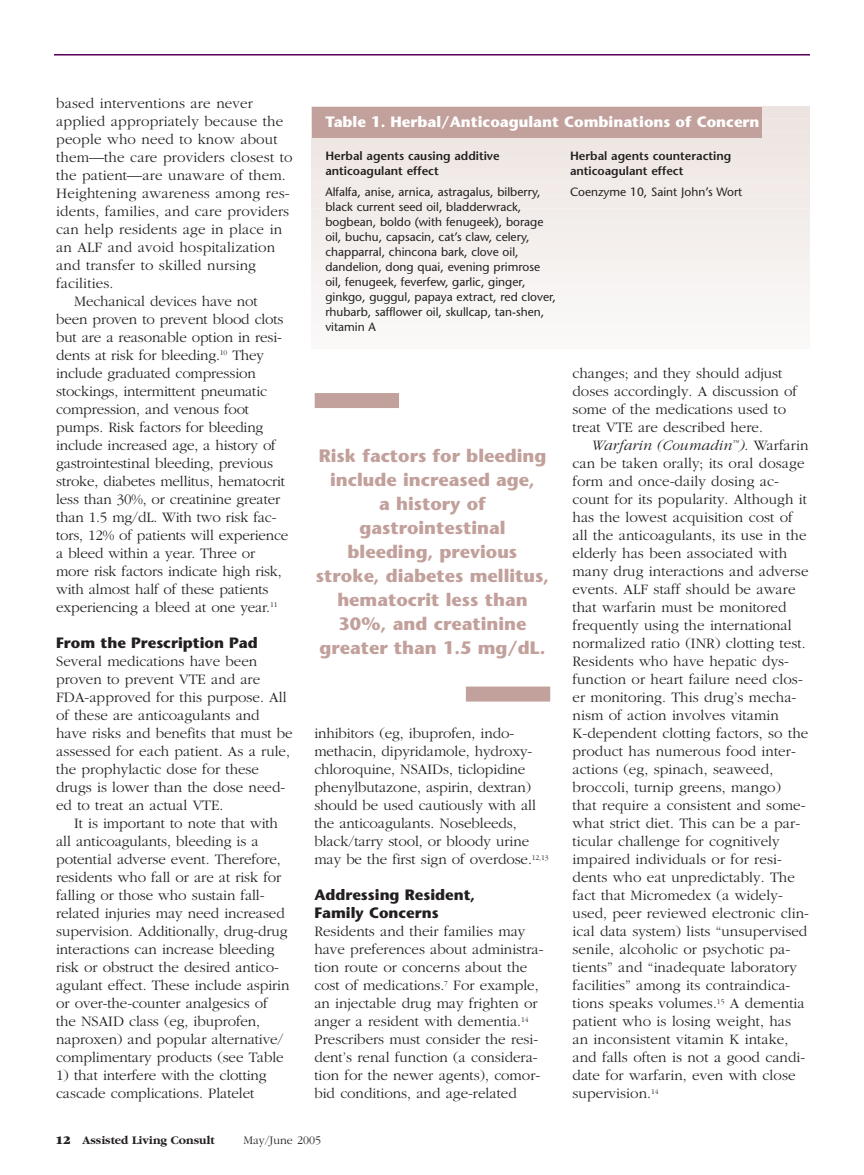
<style>
.page{position:relative;width:864px;height:1175px;background:#fff}
.page>*{position:absolute;margin:0;border:0;box-sizing:border-box;transform-origin:0 0}
.t1{font:700 18px/24px "Stone Sans";color:#c2a09b;text-align:center}
.t2{font:300 15px/18px "Garamond";color:#231f20}
.t3{font:700 15px/18px "Stone Sans";color:#231f20}
.t4{font:700 15px "Stone Sans";color:#fff}
.t5{font:12px/15px "Stone Sans";color:#231f20}
.t6{font:600 12px "Stone Sans";color:#231f20}
.t7{font:700 12px "Garamond";color:#231f20}
.t8{font:300 12px "Garamond";color:#231f20}
.s1{font-style:italic}
.s2{font-weight:900}
</style>
<div class="page">
<hr style="left:54px;top:54px;width:756px;height:2px;background:#590157">
<div style="left:315px;top:393px;width:84px;height:15px;background:#c2a09b"></div>
<div style="left:466px;top:686px;width:84px;height:15px;background:#c2a09b"></div>
<div style="left:312px;top:107px;width:498px;height:14px;background:#ede4e1"></div>
<div style="left:312px;top:115px;width:498px;height:19px;background:#eee5e2"></div>
<div style="left:312px;top:128px;width:498px;height:19px;background:#eee6e3"></div>
<div style="left:312px;top:141px;width:498px;height:19px;background:#efe7e4"></div>
<div style="left:312px;top:154px;width:498px;height:19px;background:#f0e8e5"></div>
<div style="left:312px;top:167px;width:498px;height:18px;background:#f1eae7"></div>
<div style="left:312px;top:180px;width:498px;height:18px;background:#f2ebe9"></div>
<div style="left:312px;top:193px;width:498px;height:18px;background:#f1ece9"></div>
<div style="left:312px;top:205px;width:498px;height:19px;background:#f2edeb"></div>
<div style="left:312px;top:218px;width:498px;height:19px;background:#f2eeec"></div>
<div style="left:312px;top:231px;width:498px;height:19px;background:#f4efed"></div>
<div style="left:312px;top:244px;width:498px;height:19px;background:#f4f0ee"></div>
<div style="left:312px;top:257px;width:498px;height:18px;background:#f6f2f0"></div>
<div style="left:312px;top:270px;width:498px;height:18px;background:#f7f3f2"></div>
<div style="left:312px;top:283px;width:498px;height:18px;background:#f7f4f3"></div>
<div style="left:312px;top:295px;width:498px;height:19px;background:#f8f6f5"></div>
<div style="left:312px;top:308px;width:498px;height:19px;background:#f9f7f5"></div>
<div style="left:312px;top:321px;width:498px;height:19px;background:#faf8f7"></div>
<div style="left:312px;top:334px;width:498px;height:14px;background:#faf9f8"></div>
<div style="left:312px;top:107px;width:450px;height:31px;background:#c2a09b"></div>
<p class="t2" style="left:56px;top:94px;width:198px">based interventions are never</p>
<p class="t2" style="left:56px;top:112px;width:229px">applied appropriately because the</p>
<p class="t2" style="left:56px;top:130px;width:223px">people who need to know about</p>
<p class="t2" style="left:56px;top:148px;width:238px">them—the care providers closest to</p>
<p class="t2" style="left:56px;top:166px;width:231px">the patient—are unaware of them.</p>
<p class="t2" style="left:56px;top:184px;width:235px">Heightening awareness among res-</p>
<p class="t2" style="left:56px;top:202px;width:235px">idents, families, and care providers</p>
<p class="t2" style="left:56px;top:220px;width:227px">can help residents age in place in</p>
<p class="t2" style="left:56px;top:238px;width:220px">an ALF and avoid hospitalization</p>
<p class="t2" style="left:56px;top:256px;width:201px">and transfer to skilled nursing</p>
<p class="t2" style="left:56px;top:274px;width:59px">facilities.</p>
<p class="t2" style="left:74px;top:292px;width:185px">Mechanical devices have not</p>
<p class="t2" style="left:56px;top:310px;width:229px">been proven to prevent blood clots</p>
<p class="t2" style="left:56px;top:328px;width:227px">but are a reasonable option in resi-</p>
<p class="t2" style="left:56px;top:346px;width:209px">dents at risk for bleeding.<sup>10</sup> They</p>
<p class="t2" style="left:56px;top:364px;width:201px">include graduated compression</p>
<p class="t2" style="left:56px;top:382px;width:212px">stockings, intermittent pneumatic</p>
<p class="t2" style="left:56px;top:400px;width:195px">compression, and venous foot</p>
<p class="t2" style="left:56px;top:418px;width:209px">pumps. Risk factors for bleeding</p>
<p class="t2" style="left:56px;top:436px;width:221px">include increased age, a history of</p>
<p class="t2" style="left:56px;top:454px;width:219px">gastrointestinal bleeding, previous</p>
<p class="t2" style="left:56px;top:472px;width:230px">stroke, diabetes mellitus, hematocrit</p>
<p class="t2" style="left:56px;top:490px;width:226px">less than 30%, or creatinine greater</p>
<p class="t2" style="left:56px;top:508px;width:222px">than 1.5 mg/dL. With two risk fac-</p>
<p class="t2" style="left:56px;top:526px;width:234px">tors, 12% of patients will experience</p>
<p class="t2" style="left:56px;top:544px;width:201px">a bleed within a year. Three or</p>
<p class="t2" style="left:56px;top:562px;width:227px">more risk factors indicate high risk,</p>
<p class="t2" style="left:56px;top:580px;width:214px">with almost half of these patients</p>
<p class="t2" style="left:56px;top:598px;width:223px">experiencing a bleed at one year.<sup>11</sup></p>
<p class="t3" style="left:56px;top:635px;width:203px">From the Prescription Pad</p>
<p class="t2" style="left:56px;top:652px;width:238px">Several medications have been proven to prevent VTE and are<br>FDA-approved for this purpose. All of these are anticoagulants and have risks and benefits that must be assessed for each patient. As a rule, the prophylactic dose for these drugs is lower than the dose need&shy;ed to treat an actual VTE.</p>
<p class="t2" style="left:56px;top:814px;width:235px;text-indent:18px">It is important to note that with all anticoagulants, bleeding is a potential adverse event. Therefore, residents who fall or are at risk for falling or those who sustain fall&shy;related injuries may need increased supervision. Additionally, drug-drug interactions can increase bleeding risk or obstruct the desired antico&shy;agulant effect. These include aspirin or over-the-counter analgesics of the NSAID class (eg, ibuprofen, naproxen) and popular alternative/ complimentary products (see Table</p>
<p class="t2" style="left:56px;top:1066px;width:212px">1) that interfere with the clotting cascade complications. Platelet</p>
<p class="t4" style="left:325px;top:116px;width:436px">Table 1. Herbal/Anticoagulant Combinations of Concern</p>
<p class="t6" style="left:325px;top:152px;width:176px">Herbal agents causing additive</p>
<p class="t6" style="left:570px;top:152px;width:163px">Herbal agents counteracting</p>
<p class="t6" style="left:325px;top:167px;width:115px">anticoagulant effect</p>
<p class="t6" style="left:570px;top:167px;width:115px">anticoagulant effect</p>
<p class="t5" style="left:325px;top:185px;width:217px">Alfalfa, anise, arnica, astragalus, bilberry,</p>
<p class="t5" style="left:570px;top:185px;width:174px">Coenzyme 10, Saint John’s Wort</p>
<p class="t5" style="left:325px;top:200px;width:232px">black current seed oil, bladderwrack, bogbean, boldo (with fenugeek), borage oil, buchu, capsacin, cat’s claw, celery, chapparral, chincona bark, clove oil, dandelion, dong quai, evening primrose oil, fenugeek, feverfew, garlic, ginger, ginkgo, guggul, papaya extract, red clover, rhubarb, safflower oil, skullcap, tan-shen, vitamin A</p>
<p class="t1" style="left:316px;top:446px;width:235px">Risk factors for bleeding include increased age,<br>a history of gastrointestinal bleeding, previous stroke, diabetes mellitus, hematocrit less than<br>30%, and creatinine greater than 1.5 mg/dL.</p>
<p class="t2" style="left:314px;top:724px;width:236px">inhibitors (eg, ibuprofen, indo&shy;methacin, dipyridamole, hydroxy&shy;chloroquine, NSAIDs, ticlopidine phenylbutazone, aspirin, dextran) should be used cautiously with all the anticoagulants. Nosebleeds, black/tarry stool, or bloody urine may be the first sign of overdose.<sup>12,13</sup></p>
<p class="t3" style="left:314px;top:887px;width:163px">Addressing Resident,<br>Family Concerns</p>
<p class="t2" style="left:314px;top:922px;width:231px">Residents and their families may have preferences about administra&shy;tion route or concerns about the cost of medications.<sup>7</sup> For example, an injectable drug may frighten or anger a resident with dementia.<sup>14<br></sup>Prescribers must consider the resi&shy;dent’s renal function (a considera&shy;tion for the newer agents), comor&shy;bid conditions, and age-related</p>
<p class="t2" style="left:573px;top:364px;width:226px">changes; and they should adjust doses accordingly. A discussion of some of the medications used to treat VTE are described here.</p>
<p class="t2" style="left:573px;top:436px;width:238px;text-indent:18px"><span class="s1">Warfarin (Coumadin</span><sup>™</sup><span class="s1">)</span>. Warfarin can be taken orally; its oral dosage form and once-daily dosing ac&shy;count for its popularity. Although it has the lowest acquisition cost of all the anticoagulants, its use in the elderly has been associated with many drug interactions and adverse events. ALF staff should be aware that warfarin must be monitored frequently using the international normalized ratio (INR) clotting test.<br>Residents who have hepatic dys&shy;function or heart failure need clos&shy;er monitoring. This drug’s mecha&shy;nism of action involves vitamin K-dependent clotting factors, so the product has numerous food inter&shy;actions (eg, spinach, seaweed, broccoli, turnip greens, mango) that require a consistent and some&shy;what strict diet. This can be a par&shy;ticular challenge for cognitively impaired individuals or for resi&shy;dents who eat unpredictably. The fact that Micromedex (a widely&shy;used, peer reviewed electronic clin&shy;ical data system) lists “unsupervised senile, alcoholic or psychotic pa&shy;tients” and “inadequate laboratory facilities” among its contraindica&shy;tions speaks volumes.<sup>15</sup> A dementia patient who is losing weight, has an inconsistent vitamin K intake, and falls often is not a good candi&shy;date for warfarin, even with close supervision.<sup>14</sup></p>
<p class="t7" style="left:56px;top:1132px;width:160px"><span class="s2">12</span> Assisted Living Consult</p>
<p class="t8" style="left:243px;top:1132px;width:79px">May/June 2005</p>
</div>
